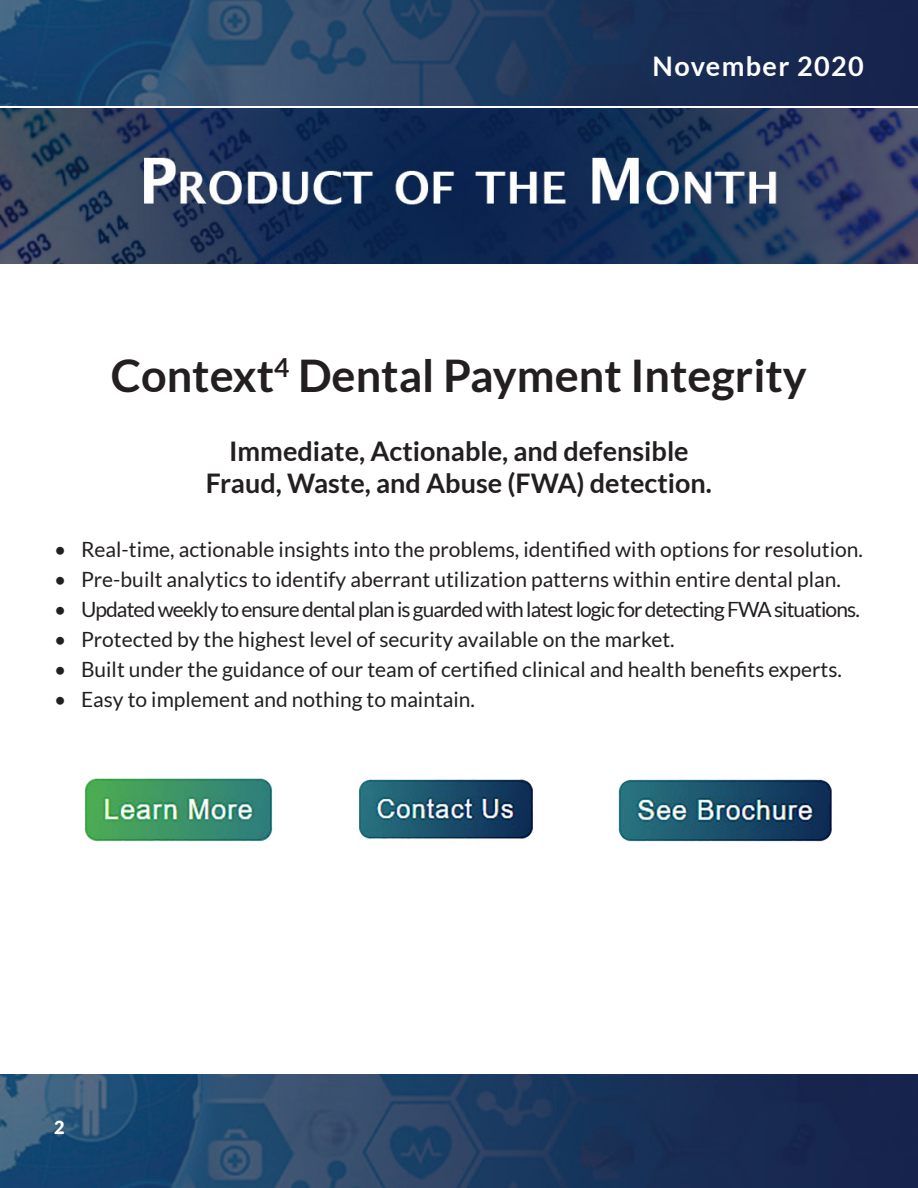
<style>
.page{position:relative;width:918px;height:1188px;background:#fff}
.page>*{position:absolute;margin:0;border:0;box-sizing:border-box;transform-origin:0 0}
.t1{font:700 45px "Lato";color:#231f20}
.t2{font:700 27px/32.4px "Lato";color:#231f20;text-align:center}
.t3{font:700 27px "Lato";letter-spacing:.05em;color:#fff}
.t4{font:21px "Lato";color:#231f20}
.t5{font:21px "Lato";letter-spacing:-.045em;color:#231f20}
.t6{font:900 18px "Lato";color:#fff}
</style>
<div class="page">
<img style="left:0;top:1075px;width:918px;height:113px">
<img style="left:0;top:0;width:918px;height:106px">
<img style="left:354px;top:779px;width:179px;height:60px">
<img style="left:84px;top:778px;width:192px;height:63px">
<img style="left:618px;top:779px;width:214px;height:63px">
<img style="left:0;top:108px;width:918px;height:156px">
<p class="t3" style="left:653px;top:51px;width:213px">November 2020</p>
<h1 class="t1" style="left:111px;top:357px;width:698px">Context<sup>4</sup> Dental Payment Integrity</h1>
<p class="t2" style="left:206px;top:436px;width:508px">Immediate, Actionable, and defensible<br>Fraud, Waste, and Abuse (FWA) detection.</p>
<p class="t4" style="left:54px;top:541px;width:810px">• Real-time, actionable insights into the problems, identified with options for resolution.</p>
<p class="t4" style="left:54px;top:571px;width:788px">• Pre-built analytics to identify aberrant utilization patterns within entire dental plan.</p>
<p class="t5" style="left:54px;top:601px;width:807px">• Updated weekly to ensure dental plan is guarded with latest logic for detecting FWA situations.</p>
<p class="t4" style="left:54px;top:631px;width:622px">• Protected by the highest level of security available on the market.</p>
<p class="t4" style="left:54px;top:661px;width:789px">• Built under the guidance of our team of certified clinical and health benefits experts.</p>
<p class="t4" style="left:54px;top:691px;width:423px">• Easy to implement and nothing to maintain.</p>
<p class="t6" style="left:54px;top:1117px;width:12px">2</p>
</div>
